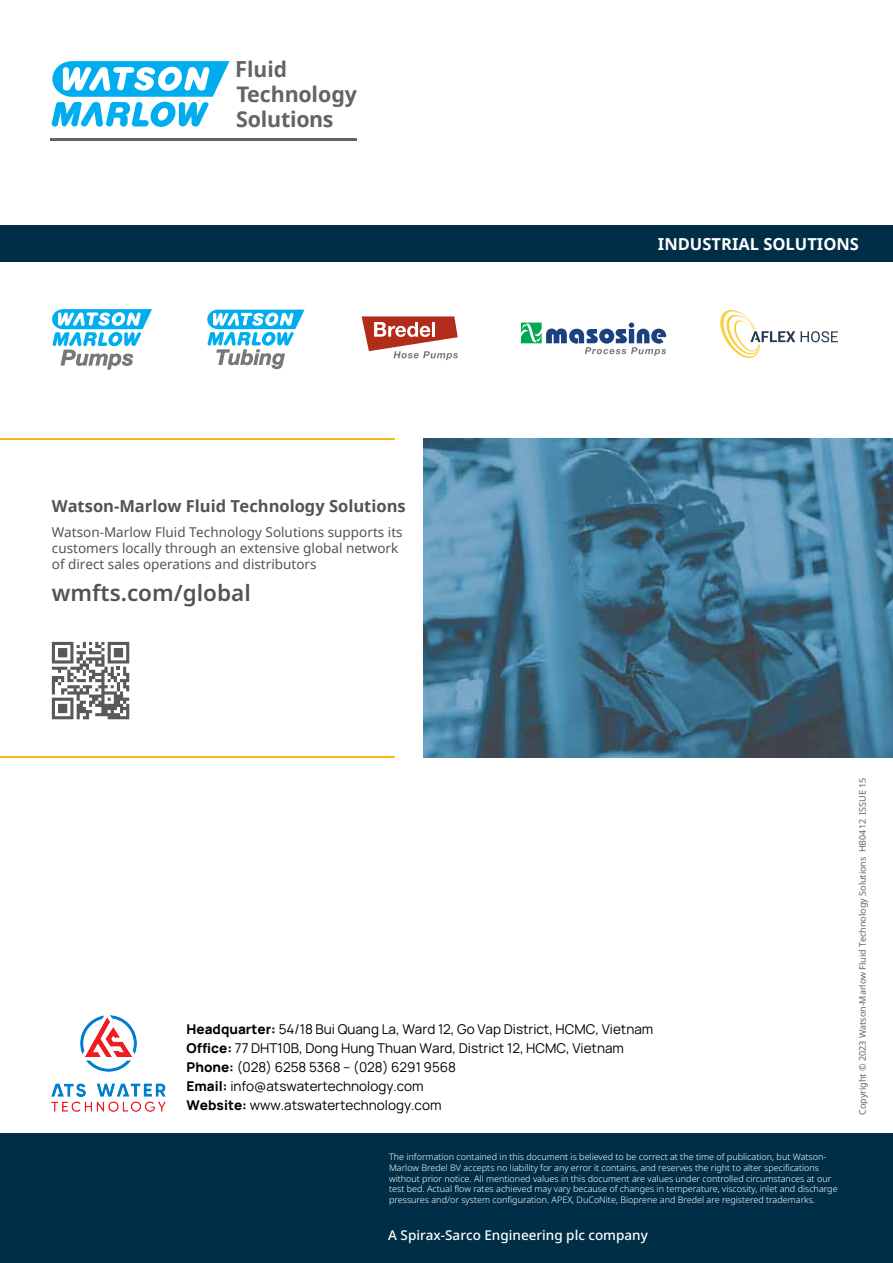
<style>
.page{position:relative;width:893px;height:1263px;background:#fff}
.page>*{position:absolute;margin:0;border:0;box-sizing:border-box;transform-origin:0 0}
.t1{font:600 22.5px "Noto Sans";color:#515455}
.t2{font:700 21.45px/24.6px "Noto Sans";letter-spacing:-.01em;color:#636466}
.t3{font:700 16.5px "Noto Sans";color:#515455}
.t4{font:700 16.5px "Noto Sans";color:#fff}
.t5{font:13.5px/18.9px "Manrope";color:#000}
.t6{font:13.5px/16.2px "Noto Sans";color:#515455}
.t7{font:500 13.5px "Noto Sans";color:#fff}
.t8{font:300 9px/10.8px "Noto Sans";color:#fff}
.t9{font:9px "Noto Sans";color:#636466}
.s1{font-size:22.2px}
.s2{font-weight:800}
</style>
<div class="page">
<div style="left:0;top:1134px;width:893px;height:129px;background:#002e46"></div>
<svg style="left:52px;top:642px;width:77px;height:77px"></svg>
<div style="left:0;top:226px;width:893px;height:36px;background:#002e46"></div>
<svg style="left:52px;top:309px;width:100px;height:61px"></svg>
<svg style="left:207px;top:310px;width:98px;height:59px"></svg>
<svg style="left:720px;top:310px;width:75px;height:48px"></svg>
<svg style="left:801px;top:331px;width:37px;height:11px"></svg>
<svg style="left:362px;top:316px;width:96px;height:44px"></svg>
<svg style="left:521px;top:322px;width:145px;height:34px"></svg>
<hr style="left:0;top:438px;width:394px;height:2px;background:#fdb71a">
<hr style="left:0;top:756px;width:394px;height:1px;background:#fdb71a">
<img style="left:423px;top:438px;width:470px;height:320px">
<hr style="left:51px;top:139px;width:306px;height:2px;background:#636466">
<svg style="left:52px;top:61px;width:178px;height:66px"></svg>
<img style="left:51px;top:1016px;width:114px;height:96px">
<h2 class="t2" style="left:235px;top:57px;width:123px"><span class="s1">F</span>luid<br>Technology<br>Solutions</h2>
<h3 class="t3" style="left:52px;top:494px;width:355px">Watson-Marlow Fluid Technology Solutions</h3>
<h3 class="t6" style="left:52px;top:523px;width:352px">Watson-Marlow Fluid Technology Solutions supports its customers locally through an extensive global network of direct sales operations and distributors</h3>
<h1 class="t1" style="left:52px;top:576px;width:201px">wmfts.com/global</h1>
<h3 class="t4" style="left:658px;top:232px;width:203px">INDUSTRIAL SOLUTIONS</h3>
<p class="t5" style="left:187px;top:1019px;width:468px"><span class="s2">Headquarter:</span> 54/18 Bui Quang La, Ward 12, Go Vap District, HCMC, Vietnam <span class="s2">Office:</span> 77 DHT10B, Dong Hung Thuan Ward, District 12, HCMC, Vietnam <span class="s2">Phone:</span> (028) 6258 5368 – (028) 6291 9568<br><span class="s2">Email:</span> info@atswatertechnology.com<br><span class="s2">Website:</span> www.atswatertechnology.com</p>
<p class="t8" style="left:389px;top:1151px;width:450px">The information contained in this document is believed to be correct at the time of publication, but Watson-Marlow Bredel BV accepts no liability for any error it contains, and reserves the right to alter specifications without prior notice. All mentioned values in this document are values under controlled circumstances at our test bed. Actual flow rates achieved may vary because of changes in temperature, viscosity, inlet and discharge pressures and/or system configuration. APEX, DuCoNite, Bioprene and Bredel are registered trademarks.</p>
<h3 class="t7" style="left:388px;top:1225px;width:261px">A Spirax-Sarco Engineering plc company</h3>
<p class="t9" style="left:856px;top:1115px;width:339px;rotate:-90deg">Copyright © 2023 Watson-Marlow Fluid Technology Solutions HB0412 ISSUE 15</p>
</div>
